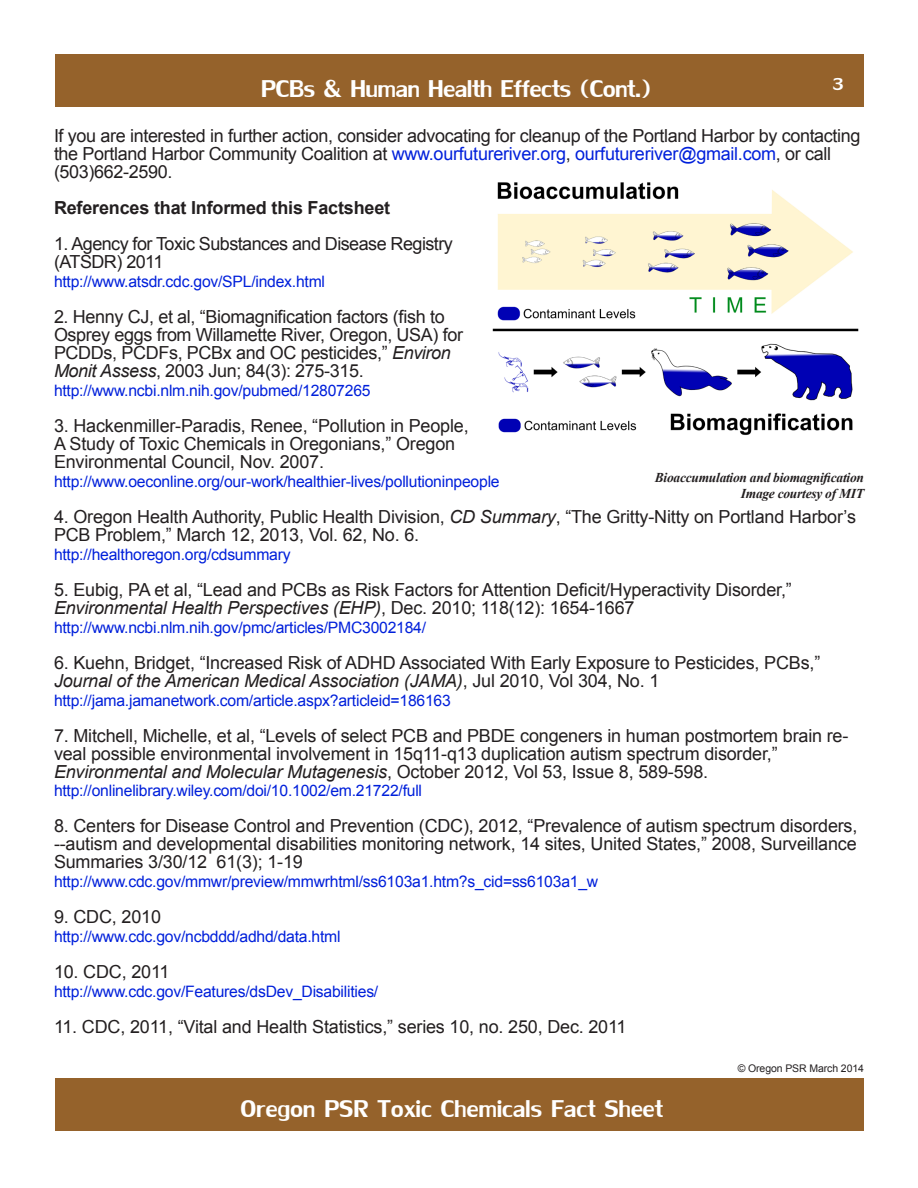
<style>
.page{position:relative;width:918px;height:1188px;background:#fff}
.page>*{position:absolute;margin:0;border:0;box-sizing:border-box;transform-origin:0 0}
.t1{font:36px "Lily UPC";letter-spacing:.01em;color:#fff}
.t2{font:30px "Lily UPC";color:#fff}
.t3{font:18px/18px "Arial";letter-spacing:-.01em;color:#231f20}
.t4{font:italic 18px "Arial";letter-spacing:-.01em;color:#231f20}
.t5{font:18px "Arial";letter-spacing:-.03em;color:#231f20}
.t6{font:700 18px "Arial";letter-spacing:-.01em;color:#231f20}
.t7{font:15.75px "Arial";letter-spacing:-.015em;color:#0020db}
.t8{font:italic 700 13.5px "Times New Roman";letter-spacing:-.02em;color:#231f20}
.t9{font:10.5px "Arial";letter-spacing:-.01em;color:#231f20}
.s1{color:#0020db}
.s2{font-style:italic}
.s3{font-style:normal}
</style>
<div class="page">
<div style="left:56px;top:1078px;width:808px;height:53px;background:#95622b"></div>
<div style="left:56px;top:54px;width:808px;height:53px;background:#95622b"></div>
<img style="left:492px;top:182px;width:367px;height:253px">
<p class="t1" style="left:261px;top:67px;width:392px">PCBs &amp; Human Health Effects (Cont.)</p>
<p class="t2" style="left:832px;top:65px;width:15px">3</p>
<p class="t3" style="left:54px;top:127px;width:808px">If you are interested in further action, consider advocating for cleanup of the Portland Harbor by contacting</p>
<p class="t3" style="left:54px;top:145px;width:779px">the Portland Harbor Community Coalition at <span class="s1">www.ourfutureriver.org</span>, <span class="s1">ourfutureriver@gmail.com</span>, or call (503)662-2590.</p>
<p class="t6" style="left:54px;top:196px;width:338px">References that Informed this Factsheet</p>
<p class="t5" style="left:54px;top:232px;width:400px">1. Agency for Toxic Substances and Disease Registry</p>
<p class="t5" style="left:54px;top:250px;width:111px">(ATSDR) 2011</p>
<p class="t7" style="left:54px;top:271px;width:273px">http://www.atsdr.cdc.gov/SPL/index.html</p>
<p class="t3" style="left:54px;top:308px;width:411px">2. Henny CJ, et al, “Biomagnification factors (fish to Osprey eggs from Willamette River, Oregon, USA) for PCDDs, PCDFs, PCBx and OC pesticides,” <span class="s2">Environ Monit Assess</span>, 2003 Jun; 84(3): 275-315.</p>
<p class="t7" style="left:54px;top:380px;width:318px">http://www.ncbi.nlm.nih.gov/pubmed/12807265</p>
<p class="t3" style="left:54px;top:417px;width:416px">3. Hackenmiller-Paradis, Renee, “Pollution in People,</p>
<p class="t3" style="left:54px;top:435px;width:403px">A Study of Toxic Chemicals in Oregonians,” Oregon</p>
<p class="t3" style="left:54px;top:453px;width:272px">Environmental Council, Nov. 2007.</p>
<p class="t7" style="left:54px;top:471px;width:447px">http://www.oeconline.org/our-work/healthier-lives/pollutioninpeople</p>
<p class="t3" style="left:54px;top:508px;width:804px">4. Oregon Health Authority, Public Health Division, <span class="s2">CD Summary</span>, “The Gritty-Nitty on Portland Harbor’s<br>PCB Problem,” March 12, 2013, Vol. 62, No. 6.</p>
<p class="t7" style="left:54px;top:544px;width:238px">http://healthoregon.org/cdsummary</p>
<p class="t3" style="left:54px;top:581px;width:739px">5. Eubig, PA et al, “Lead and PCBs as Risk Factors for Attention Deficit/Hyperactivity Disorder,”</p>
<p class="t4" style="left:54px;top:596px;width:582px">Environmental Health Perspectives (EHP)<span class="s3">, Dec. 2010; 118(12): 1654-1667</span></p>
<p class="t7" style="left:54px;top:617px;width:374px">http://www.ncbi.nlm.nih.gov/pmc/articles/PMC3002184/</p>
<p class="t3" style="left:54px;top:653px;width:768px">6. Kuehn, Bridget, “Increased Risk of ADHD Associated With Early Exposure to Pesticides, PCBs,”<br><span class="s2">Journal of the American Medical Association (JAMA)</span>, Jul 2010, Vol 304, No. 1</p>
<p class="t7" style="left:54px;top:690px;width:398px">http://jama.jamanetwork.com/article.aspx?articleid=186163</p>
<p class="t3" style="left:54px;top:726px;width:796px">7. Mitchell, Michelle, et al, “Levels of select PCB and PBDE congeners in human postmortem brain re&shy;veal possible environmental involvement in 15q11-q13 duplication autism spectrum disorder,”</p>
<p class="t4" style="left:54px;top:760px;width:656px">Environmental and Molecular Mutagenesis<span class="s3">, October 2012, Vol 53, Issue 8, 589-598.</span></p>
<p class="t7" style="left:54px;top:781px;width:370px">http://onlinelibrary.wiley.com/doi/10.1002/em.21722/full</p>
<p class="t3" style="left:54px;top:817px;width:805px;text-align:justify">8. Centers for Disease Control and Prevention (CDC), 2012, “Prevalence of autism spectrum disorders, --autism and developmental disabilities monitoring network, 14 sites, United States,” 2008, Surveillance Summaries 3/30/12 61(3); 1-19</p>
<p class="t7" style="left:54px;top:871px;width:546px">http://www.cdc.gov/mmwr/preview/mmwrhtml/ss6103a1.htm?s_cid=ss6103a1_w</p>
<p class="t3" style="left:54px;top:908px;width:109px">9. CDC, 2010</p>
<p class="t7" style="left:54px;top:926px;width:288px">http://www.cdc.gov/ncbddd/adhd/data.html</p>
<p class="t3" style="left:54px;top:963px;width:117px">10. CDC, 2011</p>
<p class="t7" style="left:54px;top:981px;width:326px">http://www.cdc.gov/Features/dsDev_Disabilities/</p>
<p class="t3" style="left:54px;top:1018px;width:574px">11. CDC, 2011, “Vital and Health Statistics,” series 10, no. 250, Dec. 2011</p>
<p class="t9" style="left:738px;top:1062px;width:128px">© Oregon PSR March 2014</p>
<p class="t8" style="left:655px;top:468px;width:211px">Bioaccumulation and biomagnification</p>
<p class="t8" style="left:741px;top:484px;width:125px">Image courtesy of MIT</p>
<p class="t1" style="left:240px;top:1087px;width:424px">Oregon PSR Toxic Chemicals Fact Sheet</p>
</div>
